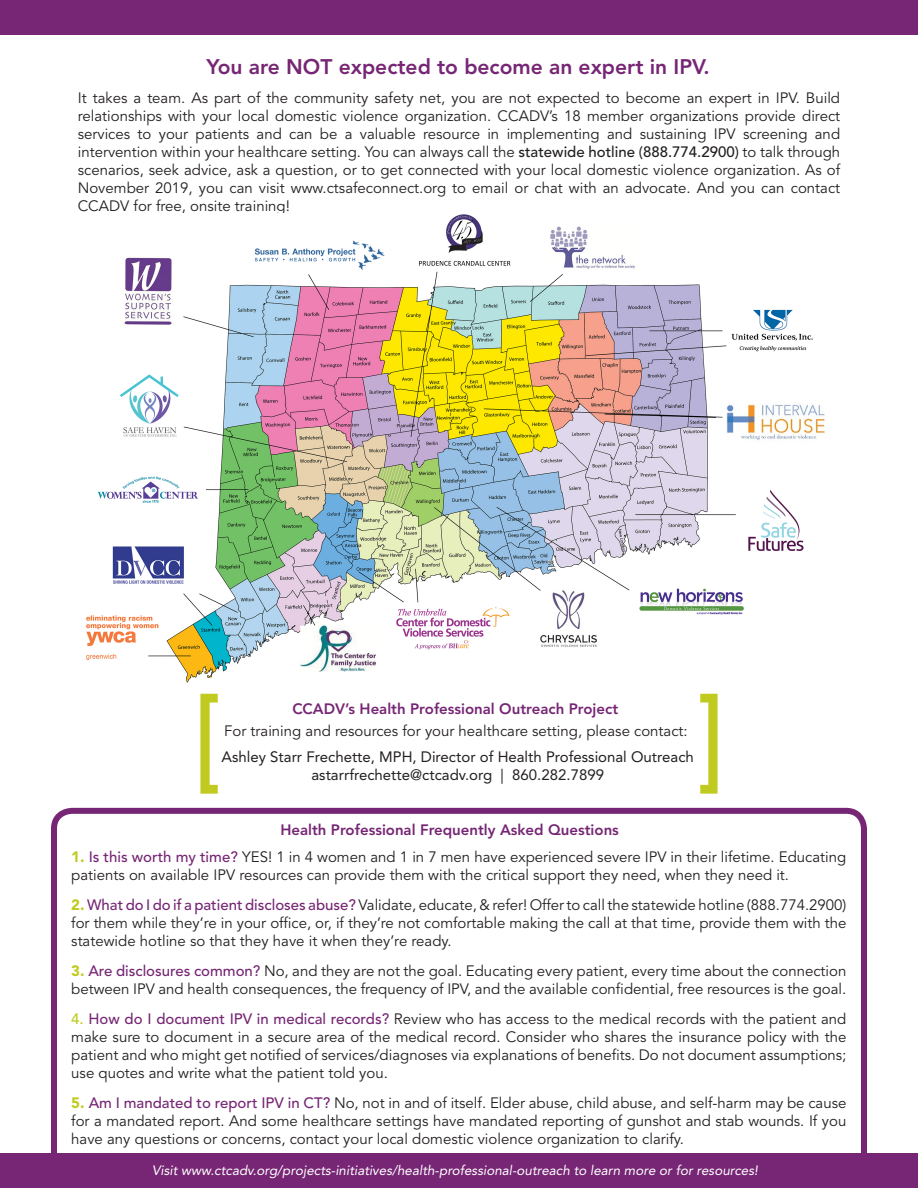
<style>
.page{position:relative;width:918px;height:1188px;background:#fff}
.page>*{position:absolute;margin:0;border:0;box-sizing:border-box;transform-origin:0 0}
.t1{font:800 112.5px "Avenir LT Std";color:#c1cb1f;scale:.8 1}
.t2{font:800 21px "Avenir LT Std";color:#762674}
.t3{font:15px/18px "Avenir LT Std";color:#231f20;text-align:justify}
.t4{font:15px "Avenir LT Std";color:#231f20}
.t5{font:800 15px "Avenir LT Std";color:#762674}
.t6{font:italic 13.5px "Avenir LT Std";color:#fff}
.s1{font-weight:500}
.s2{font-weight:900;color:#c1cb1f}
.s3{font-weight:500;color:#762674}
.s4{font-weight:500;color:#c1cb1f}
</style>
<div class="page">
<div style="left:51px;top:808px;width:816px;height:376px;border:6px solid #762674;border-radius:18px"></div>
<div style="left:0;top:0;width:918px;height:35px;background:#762674"></div>
<div style="left:0;top:1153px;width:918px;height:35px;background:#762674"></div>
<img style="left:86px;top:214px;width:739px;height:469px">
<p class="t2" style="left:207px;top:54px;width:505px">You are NOT expected to become an expert in IPV.</p>
<p class="t3" style="left:78px;top:90px;width:764px">It takes a team. As part of the community safety net, you are not expected to become an expert in IPV. Build relationships with your local domestic violence organization. CCADV’s 18 member organizations provide direct services to your patients and can be a valuable resource in implementing and sustaining IPV screening and intervention within your healthcare setting. You can always call the <span class="s1">statewide hotline (888.774.2900)</span> to talk through scenarios, seek advice, ask a question, or to get connected with your local domestic violence organization. As of November 2019, you can visit www.ctsafeconnect.org to email or chat with an advocate. And you can contact CCADV for free, onsite training!</p>
<p class="t1" style="left:195px;top:670px;width:33px">[</p>
<p class="t5" style="left:292px;top:699px;width:327px">CCADV’s Health Professional Outreach Project</p>
<p class="t3" style="left:224px;top:722px;width:465px">For training and resources for your healthcare setting, please contact:</p>
<p class="t4" style="left:222px;top:748px;width:474px">Ashley Starr Frechette, MPH, Director of Health Professional Outreach</p>
<p class="t4" style="left:312px;top:766px;width:294px">astarrfrechette@ctcadv.org | 860.282.7899</p>
<p class="t5" style="left:280px;top:821px;width:340px">Health Professional Frequently Asked Questions</p>
<p class="t3" style="left:71px;top:849px;width:777px"><span class="s2">1.</span> <span class="s3">Is this worth my time?</span> YES! 1 in 4 women and 1 in 7 men have experienced severe IPV in their lifetime. Educating patients on available IPV resources can provide them with the critical support they need, when they need it.</p>
<p class="t3" style="left:71px;top:897px;width:777px"><span class="s2">2.</span> <span class="s3">What do I do if a patient discloses abuse?</span> Validate, educate, &amp; refer! Offer to call the statewide hotline (888.774.2900) for them while they’re in your office, or, if they’re not comfortable making the call at that time, provide them with the statewide hotline so that they have it when they’re ready.</p>
<p class="t3" style="left:71px;top:963px;width:777px"><span class="s2">3.</span> <span class="s3">Are disclosures common?</span> No, and they are not the goal. Educating every patient, every time about the connection between IPV and health consequences, the frequency of IPV, and the available confidential, free resources is the goal.</p>
<p class="t3" style="left:71px;top:1011px;width:777px"><span class="s4">4.</span> <span class="s3">How do I document IPV in medical records?</span> Review who has access to the medical records with the patient and make sure to document in a secure area of the medical record. Consider who shares the insurance policy with the patient and who might get notified of services/diagnoses via explanations of benefits. Do not document assumptions; use quotes and write what the patient told you.</p>
<p class="t3" style="left:71px;top:1095px;width:777px"><span class="s2">5.</span> <span class="s3">Am I mandated to report IPV in CT?</span> No, not in and of itself. Elder abuse, child abuse, and self-harm may be cause for a mandated report. And some healthcare settings have mandated reporting of gunshot and stab wounds. If you have any questions or concerns, contact your local domestic violence organization to clarify.</p>
<p class="t6" style="left:152px;top:1162px;width:607px">Visit www.ctcadv.org/projects-initiatives/health-professional-outreach to learn more or for resources!</p>
</div>
